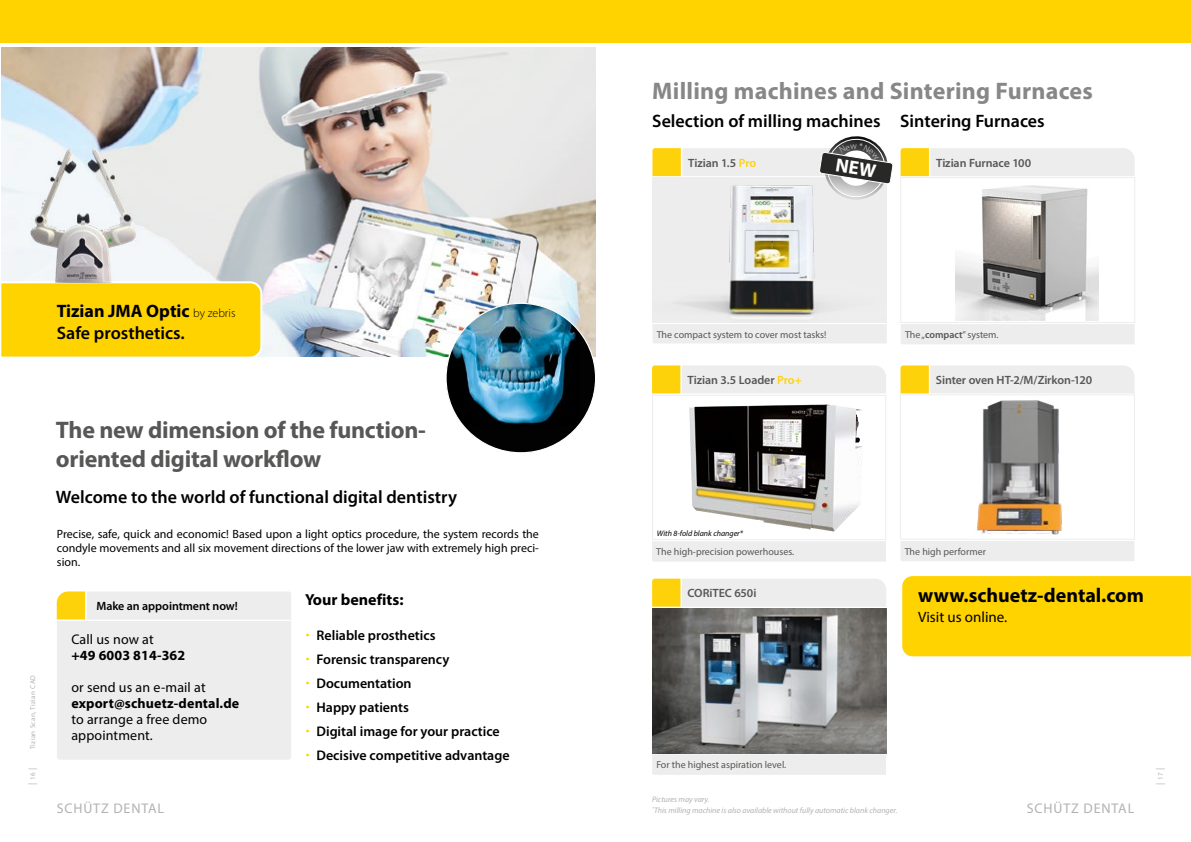
<style>
.page{position:relative;width:1191px;height:842px;background:#fff}
.page>*{position:absolute;margin:0;border:0;box-sizing:border-box;transform-origin:0 0}
.t1{font:700 24px/28.8px "Myriad Pro";letter-spacing:-.01em;color:#575756}
.t2{font:700 24px "Myriad Pro";letter-spacing:.01em;color:#878787}
.t3{font:700 20px "Myriad Pro";color:#000}
.t4{font:600 18px/21.6px "Myriad Pro";color:#000}
.t5{font:700 16px "Myriad Pro";color:#000}
.t6{font:15px "Myriad Pro";color:#000}
.t7{font:600 14px/24px "Myriad Pro";color:#000}
.t8{font:14px/16px "Myriad Pro";letter-spacing:.01em;color:#000}
.t9{font:700 14px "Myriad Pro";letter-spacing:.01em;color:#000}
.t10{font:14px "Myriad Pro";letter-spacing:.06em;color:#b3b2b2}
.t11{font:12px/14.4px "Myriad Pro";color:#000;text-align:justify}
.t12{font:600 12px "Myriad Pro";letter-spacing:-.005em;color:#575756}
.t13{font:600 12px "Myriad Pro";letter-spacing:-.005em;color:#000}
.t14{font:10px "Myriad Pro";color:#575756}
.t15{font:9px "Myriad Pro";color:#b3b2b2}
.t16{font:italic 8px/11px "Myriad Pro";color:#b3b2b2}
.t17{font:italic 8px "Myriad Pro";color:#000}
.t18{font:7px "Myriad Pro";letter-spacing:.05em;color:#b3b2b2}
.s1{color:#fed20b}
.s2{font-size:7px}
.s3{font-weight:700}
.s4{font-weight:300;font-size:12px}
.s5{font-weight:600}
</style>
<div class="page">
<div style="left:587px;top:0;width:604px;height:43px;background:#ffd300"></div>
<div style="left:0;top:0;width:604px;height:43px;background:#ffd300"></div>
<div style="left:653px;top:324px;width:233px;height:19px;background:#ededed"></div>
<svg style="left:900px;top:148px;width:234px;height:28px;background:#efead2"></svg>
<img style="left:955px;top:185px;width:143px;height:136px">
<div style="left:900px;top:177px;width:235px;height:146px;border:1px solid #ededed"></div>
<div style="left:901px;top:324px;width:233px;height:20px;background:#ededed"></div>
<svg style="left:900px;top:365px;width:234px;height:28px;background:#efead2"></svg>
<img style="left:977px;top:400px;width:85px;height:135px">
<div style="left:901px;top:541px;width:233px;height:20px;background:#ededed"></div>
<svg style="left:652px;top:579px;width:234px;height:28px;background:#efead2"></svg>
<div style="left:652px;top:754px;width:234px;height:21px;background:#ededed"></div>
<img style="left:652px;top:609px;width:234px;height:144px">
<img style="left:652px;top:202px;width:234px;height:121px">
<svg style="left:652px;top:365px;width:234px;height:28px;background:#efead2"></svg>
<div style="left:652px;top:541px;width:234px;height:21px;background:#ededed"></div>
<div style="left:652px;top:395px;width:234px;height:145px;border:1px solid #ededed"></div>
<img style="left:689px;top:404px;width:173px;height:127px">
<img style="left:1px;top:47px;width:594px;height:309px">
<div style="left:1px;top:280px;width:262px;height:77px;background:#ffd300"></div>
<img style="left:23px;top:125px;width:119px;height:159px">
<div style="left:446px;top:303px;width:149px;height:150px;background:#020203;border-radius:50%"></div>
<img style="left:446px;top:303px;width:133px;height:123px">
<div style="left:57px;top:591px;width:234px;height:169px;background:#ededed"></div>
<div style="left:902px;top:576px;width:289px;height:81px;background:#ffd300"></div>
<svg style="left:652px;top:136px;width:241px;height:66px"></svg>
<h1 class="t2" style="left:652px;top:75px;width:442px">Milling machines and Sintering Furnaces</h1>
<h3 class="t4" style="left:652px;top:110px;width:394px">Selection of milling machines Sintering Furnaces</h3>
<p class="t12" style="left:688px;top:155px;width:70px">Tizian 1.5 <span class="s1">Pro</span></p>
<p class="t12" style="left:936px;top:155px;width:97px">Tizian Furnace 100</p>
<p class="t18" style="left:28px;top:749px;width:76px;rotate:-90deg">Tizian Scan, Tizian CAD</p>
<p class="t15" style="left:27px;top:785px;width:19px;rotate:-90deg">| <span class="s2">16</span> |</p>
<h3 class="t4" style="left:57px;top:300px;width:180px"><span class="s3">Tizian JMA Optic</span> <span class="s4">by zebris<br></span>Safe prosthetics.</h3>
<p class="t14" style="left:656px;top:328px;width:171px">The compact system to cover most tasks!</p>
<p class="t12" style="left:687px;top:372px;width:116px">Tizian 3.5 Loader <span class="s1">Pro+</span></p>
<p class="t14" style="left:905px;top:328px;width:95px">The „<span class="s5">compact</span>” system.</p>
<p class="t12" style="left:936px;top:372px;width:158px">Sinter oven HT-2/M/Zirkon-120</p>
<h1 class="t1" style="left:56px;top:415px;width:371px">The new dimension of the function&shy;oriented digital workflow</h1>
<h3 class="t4" style="left:56px;top:486px;width:402px">Welcome to the world of functional digital dentistry</h3>
<p class="t11" style="left:57px;top:526px;width:483px">Precise, safe, quick and economic! Based upon a light optics procedure, the system records the condyle movements and all six movement directions of the lower jaw with extremely high preci&shy;sion.</p>
<p class="t13" style="left:96px;top:598px;width:143px">Make an appointment now!</p>
<p class="t8" style="left:71px;top:631px;width:84px">Call us now at</p>
<p class="t9" style="left:71px;top:646px;width:115px">+49 6003 814-362</p>
<p class="t8" style="left:71px;top:679px;width:136px">or send us an e-mail at</p>
<p class="t9" style="left:71px;top:694px;width:169px">export@schuetz-dental.de</p>
<p class="t8" style="left:71px;top:711px;width:137px">to arrange a free demo appointment.</p>
<h3 class="t5" style="left:305px;top:590px;width:100px">Your benefits:</h3>
<p class="t7" style="left:316px;top:623px;width:195px">Reliable prosthetics<br>Forensic transparency<br>Documentation<br>Happy patients<br>Digital image for your practice<br>Decisive competitive advantage</p>
<p class="t17" style="left:657px;top:528px;width:88px">With 8-fold blank changer*</p>
<p class="t14" style="left:656px;top:546px;width:139px">The high-precision powerhouses.</p>
<p class="t12" style="left:687px;top:585px;width:70px">CORiTEC 650i</p>
<p class="t14" style="left:656px;top:759px;width:131px">For the highest aspiration level.</p>
<p class="t14" style="left:904px;top:545px;width:83px">The high performer</p>
<h2 class="t3" style="left:918px;top:582px;width:227px">www.schuetz-dental.com</h2>
<p class="t6" style="left:918px;top:607px;width:90px">Visit us online.</p>
<p class="t10" style="left:57px;top:800px;width:109px">SCHÜTZ DENTAL</p>
<p class="t16" style="left:652px;top:794px;width:247px">Pictures may vary.<br><sup>*</sup>This milling machine is also available without fully automatic blank changer.</p>
<p class="t10" style="left:1026px;top:800px;width:109px">SCHÜTZ DENTAL</p>
<p class="t15" style="left:1154px;top:785px;width:19px;rotate:-90deg">| <span class="s2">17</span> |</p>
</div>
